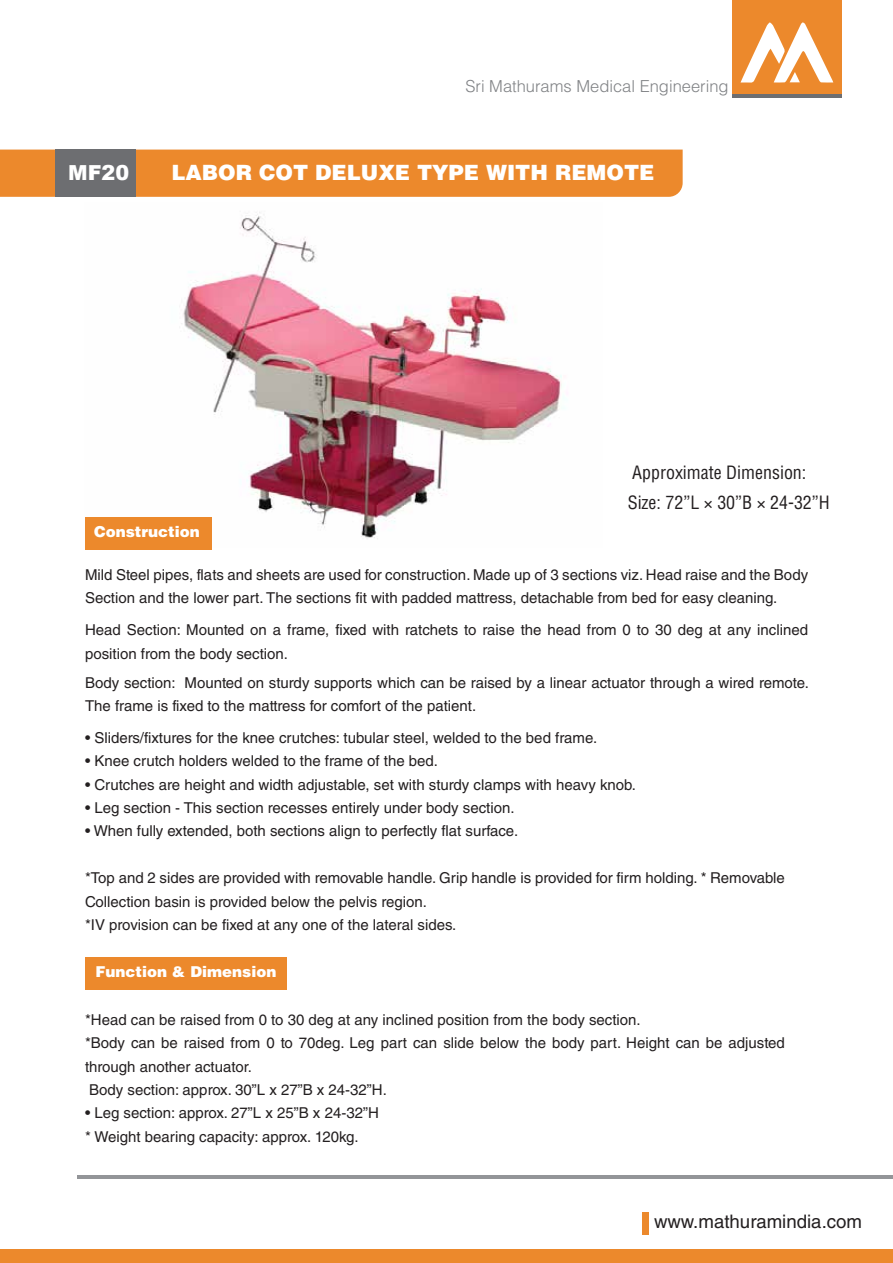
<style>
.page{position:relative;width:893px;height:1263px;background:#fff}
.page>*{position:absolute;margin:0;border:0;box-sizing:border-box;transform-origin:0 0}
.t1{font:900 21px "Helvetica LT Std";color:#fff}
.t2{font:900 20.7px "Arial";color:#fff}
.t3{font:18.6px "Helvetica LT Std";color:#231f20}
.t4{font:condensed 17.85px/29.7px "Helvetica LT Std";color:#231f20}
.t5{font:300 16.5px "Helvetica LT Std";color:#808285}
.t6{font:15px/23.4px "Helvetica LT Std";color:#231f20}
.t7{font:900 15px "Helvetica LT Std";color:#fff}
</style>
<div class="page">
<div style="left:732px;top:0;width:109px;height:95px;background:#ec892c"></div>
<hr style="left:78px;top:1176px;width:815px;height:3px;background:#939598">
<div style="left:643px;top:1212px;width:6px;height:22px;background:#ec892c"></div>
<svg style="left:740px;top:22px;width:93px;height:61px"></svg>
<div style="left:0;top:1250px;width:893px;height:13px;background:#ec892c"></div>
<hr style="left:732px;top:95px;width:110px;height:3px;background:#6d6e71">
<div style="left:0;top:150px;width:683px;height:47px;background:#ec892c"></div>
<div style="left:85px;top:957px;width:201px;height:32px;background:#ec892c"></div>
<img style="left:181px;top:212px;width:383px;height:336px">
<div style="left:85px;top:517px;width:126px;height:32px;background:#ec892c"></div>
<div style="left:55px;top:150px;width:80px;height:47px;background:#6d6e71"></div>
<h2 class="t2" style="left:68px;top:157px;width:63px">MF20</h2>
<p class="t5" style="left:465px;top:76px;width:265px">Sri Mathurams Medical Engineering</p>
<h1 class="t1" style="left:171px;top:159px;width:485px">LABOR COT DELUXE TYPE WITH REMOTE</h1>
<p class="t4" style="left:628px;top:458px;width:204px">Approximate Dimension:<br>Size: 72”L × 30”B × 24-32”H</p>
<p class="t7" style="left:94px;top:522px;width:107px">Construction</p>
<p class="t6" style="left:85px;top:563px;width:725px">Mild Steel pipes, flats and sheets are used for construction. Made up of 3 sections viz. Head raise and the Body<br>Section and the lower part. The sections fit with padded mattress, detachable from bed for easy cleaning.</p>
<p class="t6" style="left:85px;top:618px;width:725px">Head Section: Mounted on a frame, fixed with ratchets to raise the head from 0 to 30 deg at any inclined position from the body section.</p>
<p class="t6" style="left:85px;top:671px;width:725px">Body section: Mounted on sturdy supports which can be raised by a linear actuator through a wired remote.<br>The frame is fixed to the mattress for comfort of the patient.</p>
<p class="t6" style="left:85px;top:726px;width:514px">• Sliders/fixtures for the knee crutches: tubular steel, welded to the bed frame.</p>
<p class="t6" style="left:85px;top:749px;width:355px">• Knee crutch holders welded to the frame of the bed.</p>
<p class="t6" style="left:85px;top:773px;width:553px">• Crutches are height and width adjustable, set with sturdy clamps with heavy knob.</p>
<p class="t6" style="left:85px;top:796px;width:431px">• Leg section - This section recesses entirely under body section.</p>
<p class="t6" style="left:85px;top:819px;width:435px">• When fully extended, both sections align to perfectly flat surface.</p>
<p class="t6" style="left:85px;top:866px;width:701px">*Top and 2 sides are provided with removable handle. Grip handle is provided for firm holding. * Removable<br>Collection basin is provided below the pelvis region.<br>*IV provision can be fixed at any one of the lateral sides.</p>
<p class="t7" style="left:95px;top:962px;width:182px">Function &amp; Dimension</p>
<p class="t6" style="left:85px;top:1008px;width:701px">*Head can be raised from 0 to 30 deg at any inclined position from the body section.<br>*Body can be raised from 0 to 70deg. Leg part can slide below the body part. Height can be adjusted through another actuator.<br>Body section: approx. 30”L x 27”B x 24-32”H.</p>
<p class="t6" style="left:85px;top:1101px;width:295px">• Leg section: approx. 27”L x 25”B x 24-32”H * Weight bearing capacity: approx. 120kg.</p>
<p class="t3" style="left:654px;top:1211px;width:210px">www.mathuramindia.com</p>
</div>
